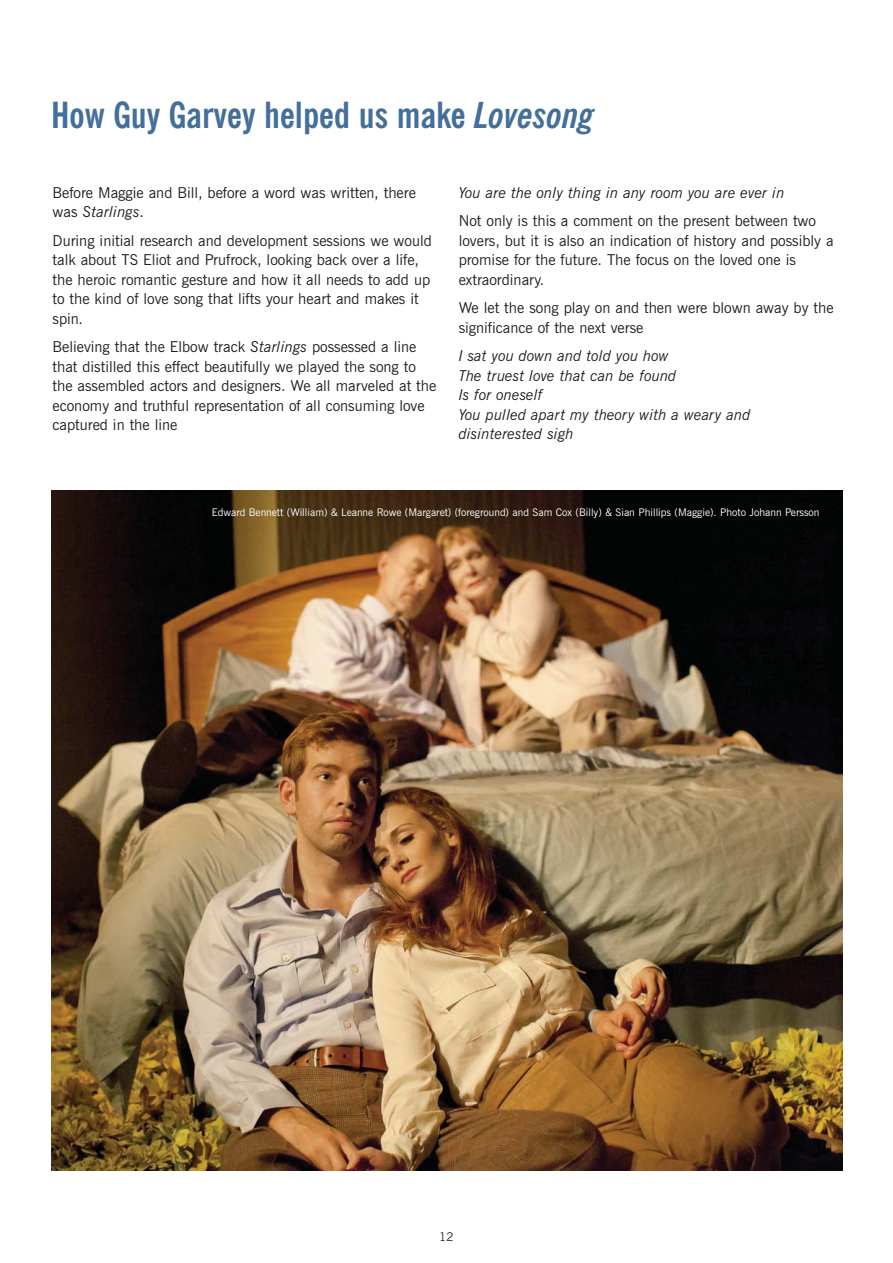
<style>
.page{position:relative;width:893px;height:1263px;background:#fff}
.page>*{position:absolute;margin:0;border:0;box-sizing:border-box;transform-origin:0 0}
.t1{font:700 condensed 36px "News Gothic BT";color:#436f9a}
.t2{font:15px/19.5px "News Gothic BT";color:#231f20}
.t3{font:italic 15px/19.5px "News Gothic BT";color:#231f20}
.t4{font:12px "News Gothic BT";color:#231f20}
.t5{font:10.5px "News Gothic BT";color:#fff}
.s1{font-style:italic}
</style>
<div class="page">
<img style="left:51px;top:490px;width:791px;height:680px">
<h1 class="t1" style="left:51px;top:102px;width:545px">How Guy Garvey helped us make <span class="s1">Lovesong</span></h1>
<p class="t2" style="left:53px;top:184px;width:365px">Before Maggie and Bill, before a word was written, there was <span class="s1">Starlings</span>.</p>
<p class="t2" style="left:53px;top:232px;width:381px">During initial research and development sessions we would talk about TS Eliot and Prufrock, looking back over a life, the heroic romantic gesture and how it all needs to add up to the kind of love song that lifts your heart and makes it spin.</p>
<p class="t2" style="left:53px;top:339px;width:385px">Believing that the Elbow track <span class="s1">Starlings</span> possessed a line that distilled this effect beautifully we played the song to the assembled actors and designers. We all marveled at the economy and truthful representation of all consuming love captured in the line</p>
<p class="t3" style="left:459px;top:184px;width:327px">You are the only thing in any room you are ever in</p>
<p class="t2" style="left:459px;top:213px;width:376px">Not only is this a comment on the present between two lovers, but it is also an indication of history and possibly a promise for the future. The focus on the loved one is extraordinary.</p>
<p class="t2" style="left:459px;top:300px;width:376px">We let the song play on and then were blown away by the significance of the next verse</p>
<p class="t3" style="left:459px;top:348px;width:293px">I sat you down and told you how<br>The truest love that can be found<br>Is for oneself<br>You pulled apart my theory with a weary and disinterested sigh</p>
<p class="t5" style="left:212px;top:509px;width:609px">Edward Bennett (William) &amp; Leanne Rowe (Margaret) (foreground) and Sam Cox (Billy) &amp; Sian Phillips (Maggie). Photo Johann Persson</p>
<p class="t4" style="left:439px;top:1232px;width:16px">12</p>
</div>
